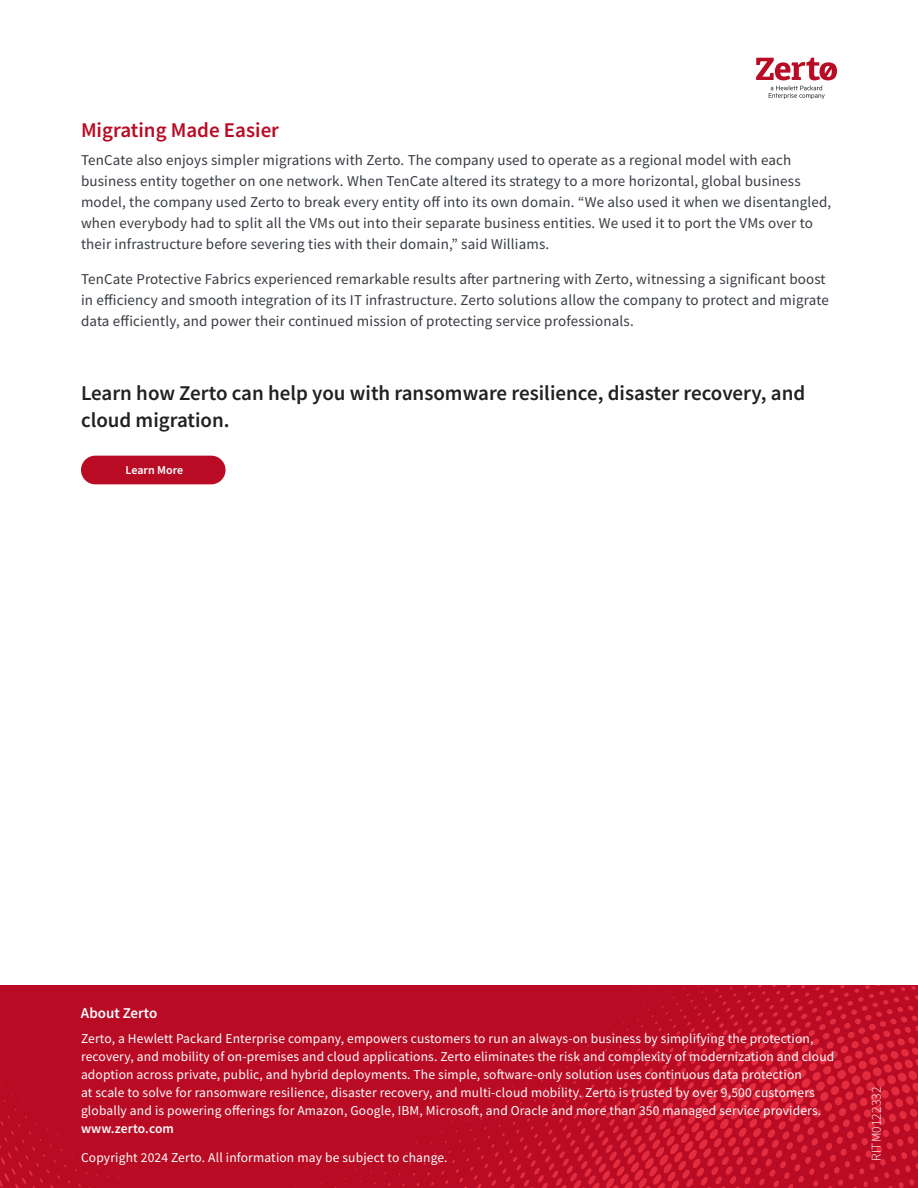
<style>
.page{position:relative;width:918px;height:1188px;background:#fff}
.page>*{position:absolute;margin:0;border:0;box-sizing:border-box;transform-origin:0 0}
.t1{font:600 21px/27px "Source Sans Pro";color:#202122}
.t2{font:600 21px "Source Sans Pro";color:#b90b24}
.t3{font:15px/21px "Source Sans Pro";letter-spacing:.01em;color:#373b41}
.t4{font:600 15px "Source Sans Pro";color:#fff}
.t5{font:13.5px/18px "Source Sans Pro";letter-spacing:.01em;color:#fff}
.t6{font:600 13.5px "Source Sans Pro";letter-spacing:.01em;color:#fff}
.t7{font:300 13.5px "Source Sans Pro";letter-spacing:.01em;color:#fff}
.t8{font:600 12px "Source Sans Pro";color:#fff}
</style>
<div class="page">
<svg style="left:0;top:986px;width:918px;height:202px;background:#bd0e26"></svg>
<svg style="left:756px;top:58px;width:81px;height:41px"></svg>
<div style="left:81px;top:456px;width:145px;height:28px;background:#b90b24;border-radius:14px"></div>
<h1 class="t2" style="left:81px;top:116px;width:200px">Migrating Made Easier</h1>
<p class="t3" style="left:81px;top:149px;width:752px">TenCate also enjoys simpler migrations with Zerto. The company used to operate as a regional model with each business entity together on one network. When TenCate altered its strategy to a more horizontal, global business model, the company used Zerto to break every entity off into its own domain. “We also used it when we disentangled, when everybody had to split all the VMs out into their separate business entities. We used it to port the VMs over to their infrastructure before severing ties with their domain,” said Williams.</p>
<p class="t3" style="left:81px;top:268px;width:749px">TenCate Protective Fabrics experienced remarkable results after partnering with Zerto, witnessing a significant boost in efficiency and smooth integration of its IT infrastructure. Zerto solutions allow the company to protect and migrate data efficiently, and power their continued mission of protecting service professionals.</p>
<h1 class="t1" style="left:81px;top:381px;width:726px">Learn how Zerto can help you with ransomware resilience, disaster recovery, and cloud migration.</h1>
<p class="t8" style="left:126px;top:463px;width:59px">Learn More</p>
<p class="t4" style="left:81px;top:1004px;width:78px">About Zerto</p>
<p class="t5" style="left:81px;top:1031px;width:755px">Zerto, a Hewlett Packard Enterprise company, empowers customers to run an always-on business by simplifying the protection, recovery, and mobility of on-premises and cloud applications. Zerto eliminates the risk and complexity of modernization and cloud adoption across private, public, and hybrid deployments. The simple, software-only solution uses continuous data protection<br>at scale to solve for ransomware resilience, disaster recovery, and multi-cloud mobility. Zerto is trusted by over 9,500 customers globally and is powering offerings for Amazon, Google, IBM, Microsoft, and Oracle and more than 350 managed service providers.</p>
<p class="t6" style="left:81px;top:1120px;width:95px">www.zerto.com</p>
<p class="t5" style="left:81px;top:1149px;width:368px">Copyright 2024 Zerto. All information may be subject to change.</p>
<p class="t7" style="left:868px;top:1161px;width:75px;rotate:-90deg">RITM0122332</p>
</div>
